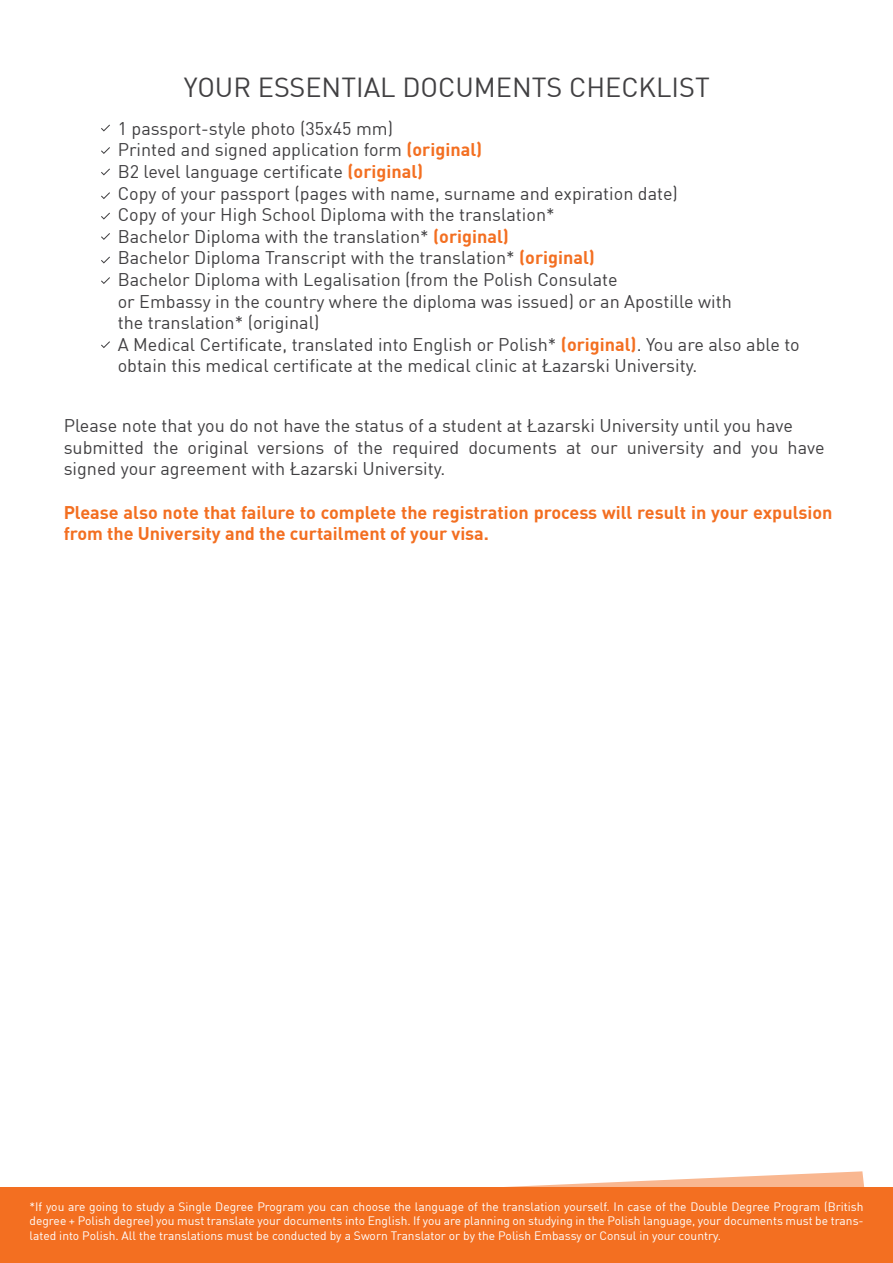
<style>
.page{position:relative;width:893px;height:1263px;background:#fff}
.page>*{position:absolute;margin:0;border:0;box-sizing:border-box;transform-origin:0 0}
.t1{font:27px "DINCE";color:#414042}
.t2{font:18px/21.6px "DINCE";color:#414042}
.t3{font:700 18px/21.6px "DINCE";color:#f36f21}
.t4{font:12px/14.4px "DINCE";color:#fff;text-align:justify}
.s1{font-weight:700;color:#f36f21}
</style>
<div class="page">
<svg style="left:506px;top:1171px;width:359px;height:16px"></svg>
<div style="left:0;top:1187px;width:893px;height:76px;background:#f36f21"></div>
<svg style="left:101px;top:125px;width:9px;height:6px"></svg>
<svg style="left:101px;top:147px;width:9px;height:7px"></svg>
<svg style="left:101px;top:168px;width:9px;height:7px"></svg>
<svg style="left:101px;top:213px;width:9px;height:7px"></svg>
<svg style="left:101px;top:192px;width:9px;height:7px"></svg>
<svg style="left:101px;top:233px;width:9px;height:7px"></svg>
<svg style="left:101px;top:257px;width:9px;height:6px"></svg>
<svg style="left:101px;top:277px;width:9px;height:7px"></svg>
<svg style="left:101px;top:341px;width:9px;height:7px"></svg>
<h1 class="t1" style="left:184px;top:70px;width:528px">YOUR ESSENTIAL DOCUMENTS CHECKLIST</h1>
<p class="t2" style="left:118px;top:117px;width:684px">1 passport-style photo (35x45 mm)<br>Printed and signed application form <span class="s1">(original)<br></span>B2 level language certificate <span class="s1">(original)<br></span>Copy of your passport (pages with name, surname and expiration date)<br>Copy of your High School Diploma with the translation*<br>Bachelor Diploma with the translation* <span class="s1">(original)<br></span>Bachelor Diploma Transcript with the translation* <span class="s1">(original)<br></span>Bachelor Diploma with Legalisation (from the Polish Consulate<br>or Embassy in the country where the diploma was issued) or an Apostille with<br>the translation* (original)<br>A Medical Certificate, translated into English or Polish* <span class="s1">(original)</span>. You are also able to obtain this medical certificate at the medical clinic at Łazarski University.</p>
<p class="t2" style="left:64px;top:414px;width:762px">Please note that you do not have the status of a student at Łazarski University until you have submitted the original versions of the required documents at our university and you have signed your agreement with Łazarski University.</p>
<p class="t3" style="left:64px;top:500px;width:770px">Please also note that failure to complete the registration process will result in your expulsion from the University and the curtailment of your visa.</p>
<p class="t4" style="left:29px;top:1199px;width:836px">*If you are going to study a Single Degree Program you can choose the language of the translation yourself. In case of the Double Degree Program (British degree + Polish degree) you must translate your documents into English. If you are planning on studying in the Polish language, your documents must be trans&shy;lated into Polish. All the translations must be conducted by a Sworn Translator or by the Polish Embassy or Consul in your country.</p>
</div>
